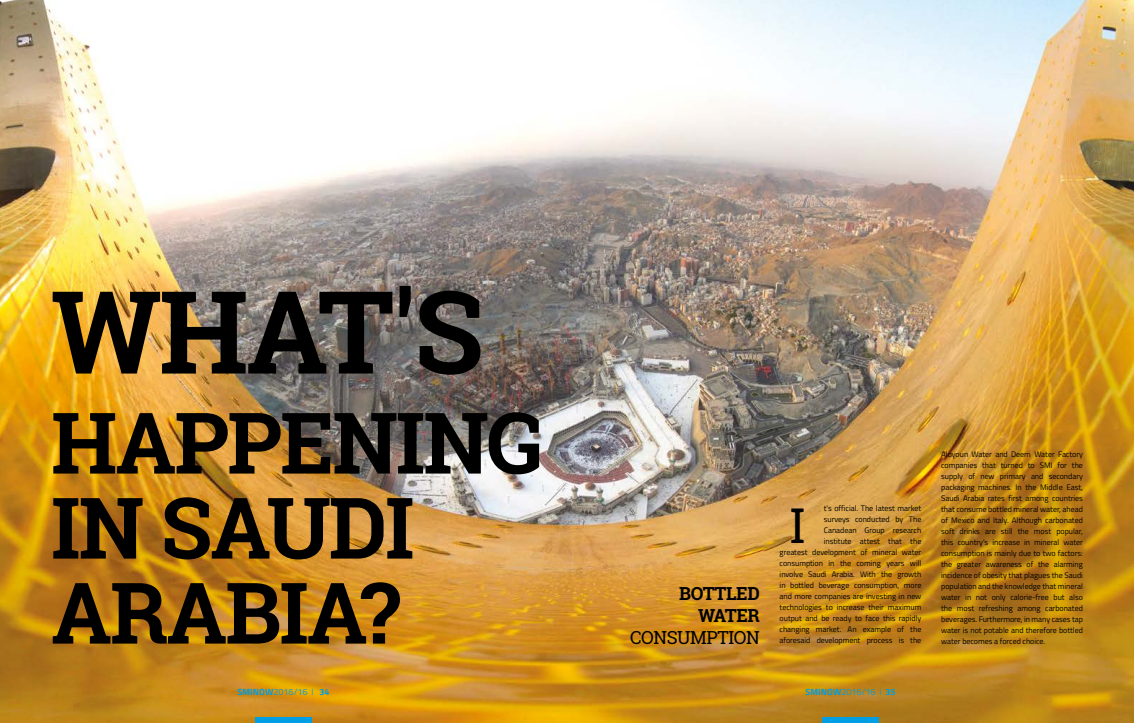
<style>
.page{position:relative;width:1134px;height:723px;background:#fff}
.page>*{position:absolute;margin:0;border:0;box-sizing:border-box;transform-origin:0 0}
.t1{font:700 115px "Roboto Slab";color:#000}
.t2{font:700 85px/85px "Roboto Slab";letter-spacing:-.025em;color:#000}
.t3{font:48px "Roboto Slab";color:#000}
.t4{font:700 18px/21.6px "Roboto Slab";letter-spacing:-.025em;color:#000;text-align:right}
.t5{font:18px "Roboto Slab";letter-spacing:-.025em;color:#000}
.t6{font:700 9px "Titillium Web";letter-spacing:.01em;color:#009ee3}
.t7{font:8px/11px "Titillium Web";letter-spacing:-.005em;color:#000;text-align:right}
.s1{font-weight:400}
.s2{font-weight:300}
</style>
<div class="page">
<img style="left:0;top:0;width:1134px;height:723px">
<div style="left:255px;top:717px;width:57px;height:6px;background:#009ee3"></div>
<div style="left:822px;top:717px;width:57px;height:6px;background:#009ee3"></div>
<h1 class="t1" style="left:51px;top:253px;width:434px">WHAT'S</h1>
<h2 class="t2" style="left:51px;top:399px;width:493px">HAPPENING<br>IN SAUDI<br>ARABIA?</h2>
<h3 class="t4" style="left:679px;top:583px;width:82px">BOTTLED<br>WATER</h3>
<h3 class="t5" style="left:630px;top:625px;width:131px">CONSUMPTION</h3>
<p class="t7" style="left:780px;top:502px;width:143px">t's official. The latest market<br>surveys conducted by The<br>Canadean Group research<br>institute attest that the<br>greatest development of mineral water consumption in the coming years will involve Saudi Arabia. With the growth in bottled beverage consumption, more and more companies are investing in new technologies to increase their maximum output and be ready to face this rapidly changing market. An example of the aforesaid development process is the</p>
<h3 class="t3" style="left:790px;top:493px;width:17px">I</h3>
<p class="t6" style="left:237px;top:684px;width:94px">SMINOW<span class="s1">2016/16</span> <span class="s2">I</span> 34</p>
<p class="t6" style="left:805px;top:684px;width:92px">SMINOW<span class="s1">2016/16</span> <span class="s2">I</span> 35</p>
<p class="t7" style="left:941px;top:448px;width:143px;text-align:justify">Aloyoun Water and Deem Water Factory companies that turned to SMI for the supply of new primary and secondary packaging machines. In the Middle East, Saudi Arabia rates first among countries that consume bottled mineral water, ahead of Mexico and Italy. Although carbonated soft drinks are still the most popular, this country's increase in mineral water consumption is mainly due to two factors: the greater awareness of the alarming incidence of obesity that plagues the Saudi population and the knowledge that mineral water in not only calorie-free but also the most refreshing among carbonated beverages. Furthermore, in many cases tap water is not potable and therefore bottled water becomes a forced choice.</p>
</div>
